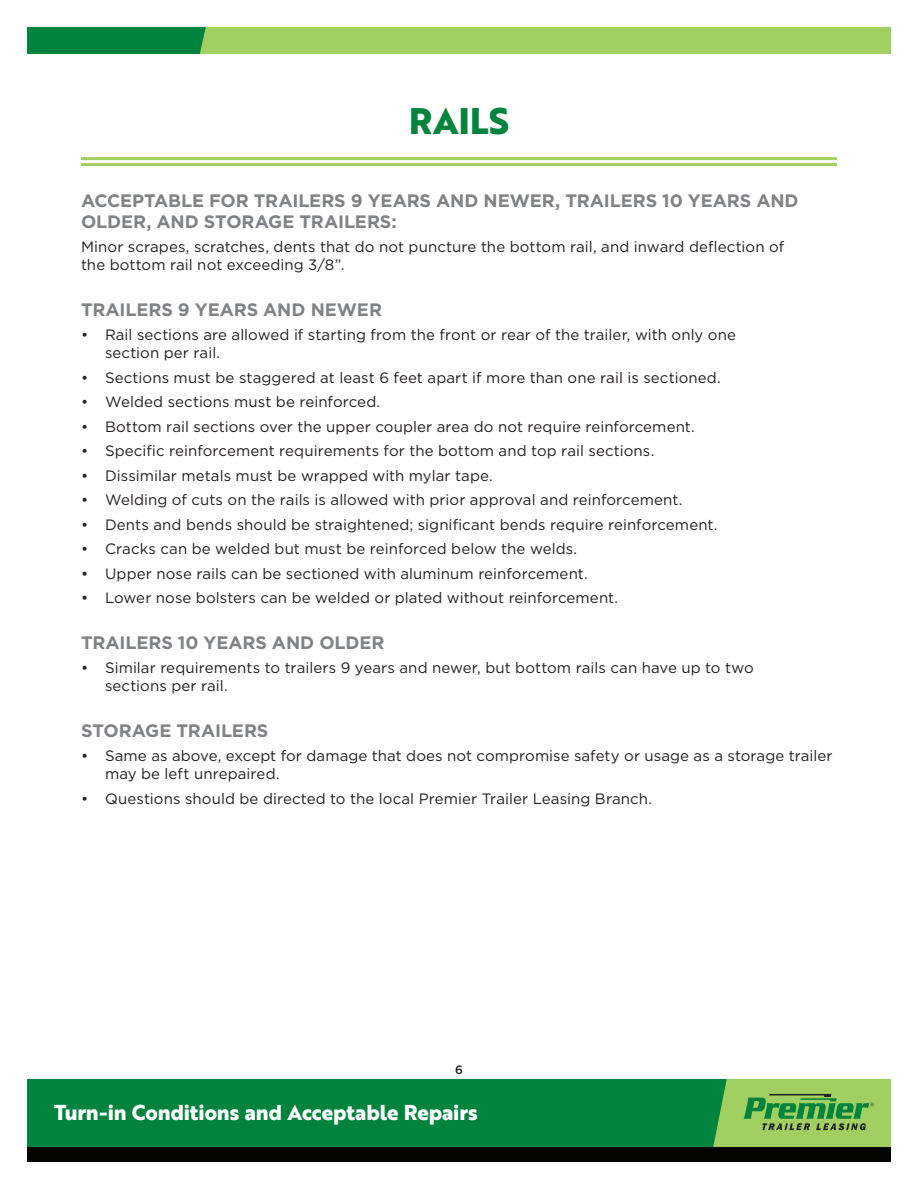
<style>
.page{position:relative;width:918px;height:1188px;background:#fff}
.page>*{position:absolute;margin:0;border:0;box-sizing:border-box;transform-origin:0 0}
.t1{font:700 36px "Brother 1816 Extra";letter-spacing:-.005em;color:#00843d}
.t2{font:700 21px "Brother 1816 Extra";color:#fff}
.t3{font:700 18px/21px "Gotham";letter-spacing:-.01em;color:#808285}
.t4{font:15px/18px "Gotham";letter-spacing:.005em;color:#231f20}
.t5{font:500 12px "Gotham";color:#231f20}
</style>
<div class="page">
<div style="left:27px;top:1079px;width:864px;height:68px;background:#00843d"></div>
<svg style="left:713px;top:1079px;width:178px;height:68px;background:#83bd59"></svg>
<div style="left:27px;top:1147px;width:864px;height:15px;background:#040503"></div>
<div style="left:27px;top:27px;width:864px;height:27px;background:#a1cf61"></div>
<hr style="left:81px;top:157px;width:756px;height:3px;background:#a1cf61">
<hr style="left:81px;top:163px;width:756px;height:3px;background:#a1cf61">
<div style="left:27px;top:27px;width:179px;height:27px;background:#00843d"></div>
<p class="t1" style="left:409px;top:93px;width:102px">RAILS</p>
<p class="t3" style="left:81px;top:190px;width:719px">ACCEPTABLE FOR TRAILERS 9 YEARS AND NEWER, TRAILERS 10 YEARS AND<br>OLDER, AND STORAGE TRAILERS:</p>
<p class="t4" style="left:81px;top:238px;width:705px">Minor scrapes, scratches, dents that do not puncture the bottom rail, and inward deflection of the bottom rail not exceeding 3/8”.</p>
<p class="t3" style="left:81px;top:299px;width:303px">TRAILERS 9 YEARS AND NEWER</p>
<p class="t4" style="left:105px;top:326px;width:633px;text-indent:-24px">• Rail sections are allowed if starting from the front or rear of the trailer, with only one section per rail.</p>
<p class="t4" style="left:81px;top:368px;width:641px">• Sections must be staggered at least 6 feet apart if more than one rail is sectioned.</p>
<p class="t4" style="left:81px;top:393px;width:301px">• Welded sections must be reinforced.</p>
<p class="t4" style="left:81px;top:417px;width:615px">• Bottom rail sections over the upper coupler area do not require reinforcement.</p>
<p class="t4" style="left:81px;top:442px;width:575px">• Specific reinforcement requirements for the bottom and top rail sections.</p>
<p class="t4" style="left:81px;top:466px;width:413px">• Dissimilar metals must be wrapped with mylar tape.</p>
<p class="t4" style="left:81px;top:491px;width:603px">• Welding of cuts on the rails is allowed with prior approval and reinforcement.</p>
<p class="t4" style="left:81px;top:515px;width:638px">• Dents and bends should be straightened; significant bends require reinforcement.</p>
<p class="t4" style="left:81px;top:540px;width:498px">• Cracks can be welded but must be reinforced below the welds.</p>
<p class="t4" style="left:81px;top:564px;width:508px">• Upper nose rails can be sectioned with aluminum reinforcement.</p>
<p class="t4" style="left:81px;top:588px;width:539px">• Lower nose bolsters can be welded or plated without reinforcement.</p>
<p class="t3" style="left:81px;top:632px;width:305px">TRAILERS 10 YEARS AND OLDER</p>
<p class="t4" style="left:105px;top:658px;width:650px;text-indent:-24px">• Similar requirements to trailers 9 years and newer, but bottom rails can have up to two sections per rail.</p>
<p class="t3" style="left:81px;top:720px;width:189px">STORAGE TRAILERS</p>
<p class="t4" style="left:105px;top:746px;width:729px;text-indent:-24px">• Same as above, except for damage that does not compromise safety or usage as a storage trailer may be left unrepaired.</p>
<p class="t4" style="left:81px;top:789px;width:573px">• Questions should be directed to the local Premier Trailer Leasing Branch.</p>
<p class="t5" style="left:455px;top:1062px;width:9px">6</p>
<h2 class="t2" style="left:54px;top:1096px;width:425px">Turn-in Conditions and Acceptable Repairs</h2>
</div>
